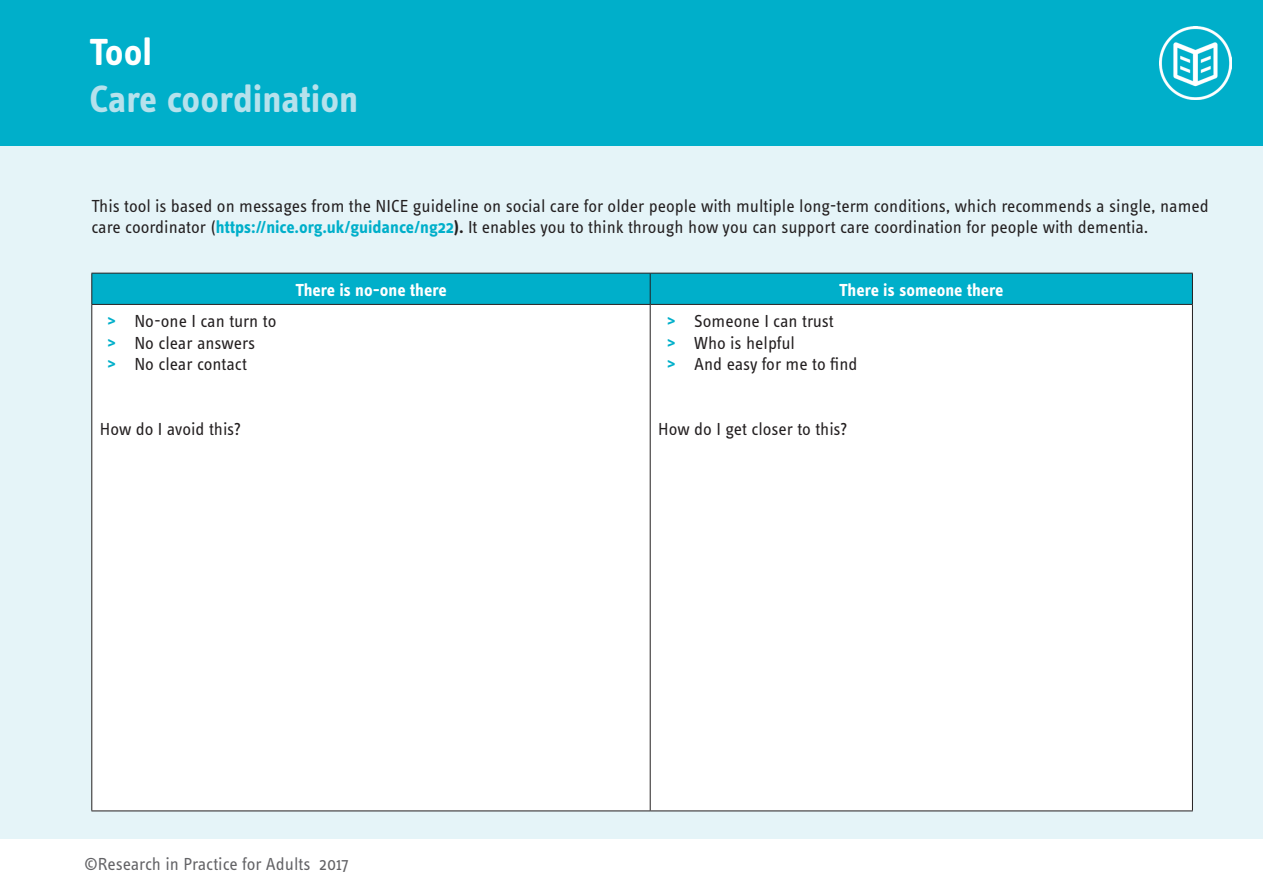
<style>
.page{position:relative;width:1263px;height:893px;background:#fff}
.page>*{position:absolute;margin:0;border:0;box-sizing:border-box;transform-origin:0 0}
.t1{font:700 39px "Info Text Pro";color:#b6e1ec}
.t2{font:700 39px "Info Text Pro";color:#fff}
.t3{font:18px/21.6px "Info Text Pro";color:#231f20}
.t4{font:700 18px "Info Text Pro";color:#fff}
.t5{font:18px "Info Text Pro";letter-spacing:-.005em;color:#636366}
.s1{font-weight:700;color:#00afca}
.s2{font-weight:700}
</style>
<div class="page">
<div style="left:0;top:0;width:1263px;height:147px;background:#00afca"></div>
<div style="left:0;top:147px;width:1263px;height:692px;background:#e5f4f8"></div>
<img style="left:1159px;top:27px;width:73px;height:72px">
<div style="left:92px;top:274px;width:1100px;height:30px;background:#00afca"></div>
<div style="left:92px;top:305px;width:1100px;height:505px;background:#fff"></div>
<hr style="left:91px;top:273px;width:559px;height:1px;background:#231f20">
<hr style="left:91px;top:273px;width:1px;height:31px;background:#231f20">
<hr style="left:650px;top:273px;width:543px;height:1px;background:#231f20">
<hr style="left:650px;top:273px;width:1px;height:31px;background:#231f20">
<hr style="left:1192px;top:273px;width:1px;height:31px;background:#231f20">
<hr style="left:91px;top:304px;width:559px;height:1px;background:#231f20">
<hr style="left:91px;top:305px;width:1px;height:505px;background:#231f20">
<hr style="left:650px;top:304px;width:543px;height:1px;background:#231f20">
<hr style="left:650px;top:305px;width:1px;height:505px;background:#231f20">
<hr style="left:1192px;top:305px;width:1px;height:505px;background:#231f20">
<hr style="left:91px;top:810px;width:559px;height:1px;background:#231f20">
<hr style="left:650px;top:810px;width:543px;height:1px;background:#231f20">
<h1 class="t2" style="left:90px;top:28px;width:64px">Tool</h1>
<h1 class="t1" style="left:90px;top:75px;width:270px">Care coordination</h1>
<p class="t3" style="left:91px;top:194px;width:1119px">This tool is based on messages from the NICE guideline on social care for older people with multiple long-term conditions, which recommends a single, named care coordinator (<span class="s1">https://nice.org.uk/guidance/ng22</span><span class="s2">).</span> It enables you to think through how you can support care coordination for people with dementia.</p>
<p class="t3" style="left:107px;top:310px;width:171px"><span class="s1">&gt;</span> No-one I can turn to <span class="s1">&gt;</span> No clear answers<br><span class="s1">&gt;</span> No clear contact</p>
<p class="t3" style="left:100px;top:418px;width:143px">How do I avoid this?</p>
<p class="t4" style="left:295px;top:279px;width:153px">There is no-one there</p>
<p class="t4" style="left:839px;top:279px;width:166px">There is someone there</p>
<p class="t3" style="left:667px;top:310px;width:192px"><span class="s1">&gt;</span> Someone I can trust<br><span class="s1">&gt;</span> Who is helpful<br><span class="s1">&gt;</span> And easy for me to find</p>
<p class="t3" style="left:658px;top:418px;width:191px">How do I get closer to this?</p>
<p class="t5" style="left:84px;top:853px;width:266px">©Research in Practice for Adults 2017</p>
</div>
